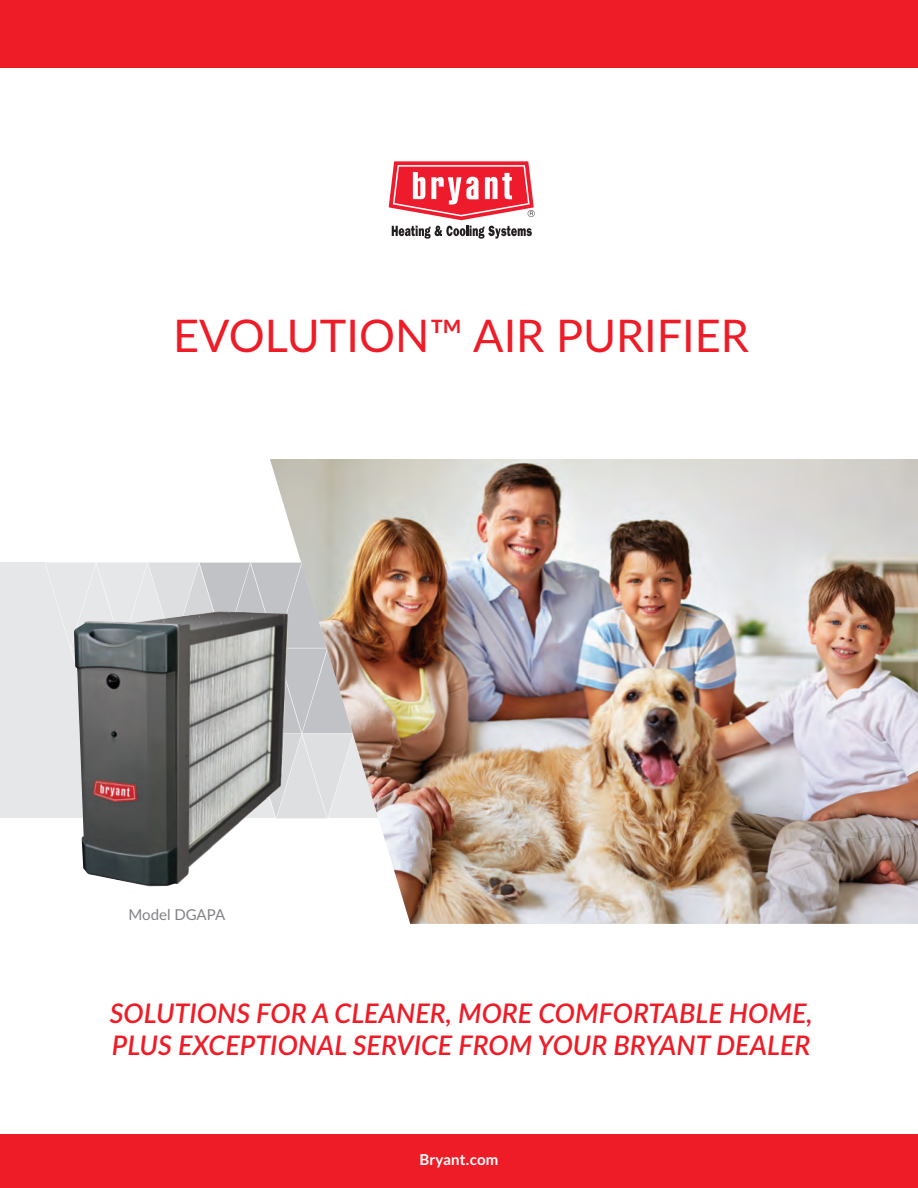
<style>
.page{position:relative;width:918px;height:1188px;background:#fff}
.page>*{position:absolute;margin:0;border:0;box-sizing:border-box;transform-origin:0 0}
.t1{font:45px "Lato";color:#ee1c27}
.t2{font:italic 600 27px/32.4px "Lato";color:#ee1c27}
.t3{font:15px "Lato";color:#808285}
.t4{font:700 15px "Lato";letter-spacing:.015em;color:#fff}
</style>
<div class="page">
<div style="left:0;top:562px;width:408px;height:256px;background:#e6e7e9"></div>
<svg style="left:45px;top:562px;width:225px;height:97px"></svg>
<div style="left:0;top:1134px;width:918px;height:54px;background:#ee1c27"></div>
<svg style="left:392px;top:226px;width:140px;height:13px"></svg>
<svg style="left:389px;top:161px;width:146px;height:59px"></svg>
<div style="left:0;top:0;width:918px;height:68px;background:#ee1c27"></div>
<img style="left:74px;top:611px;width:196px;height:275px">
<img style="left:270px;top:459px;width:648px;height:465px">
<p class="t1" style="left:173px;top:303px;width:577px">EVOLUTION™ AIR PURIFIER</p>
<p class="t3" style="left:128px;top:904px;width:98px">Model DGAPA</p>
<p class="t2" style="left:110px;top:996px;width:705px">SOLUTIONS FOR A CLEANER, MORE COMFORTABLE HOME,<br>PLUS EXCEPTIONAL SERVICE FROM YOUR BRYANT DEALER</p>
<p class="t4" style="left:419px;top:1149px;width:81px">Bryant.com</p>
</div>
